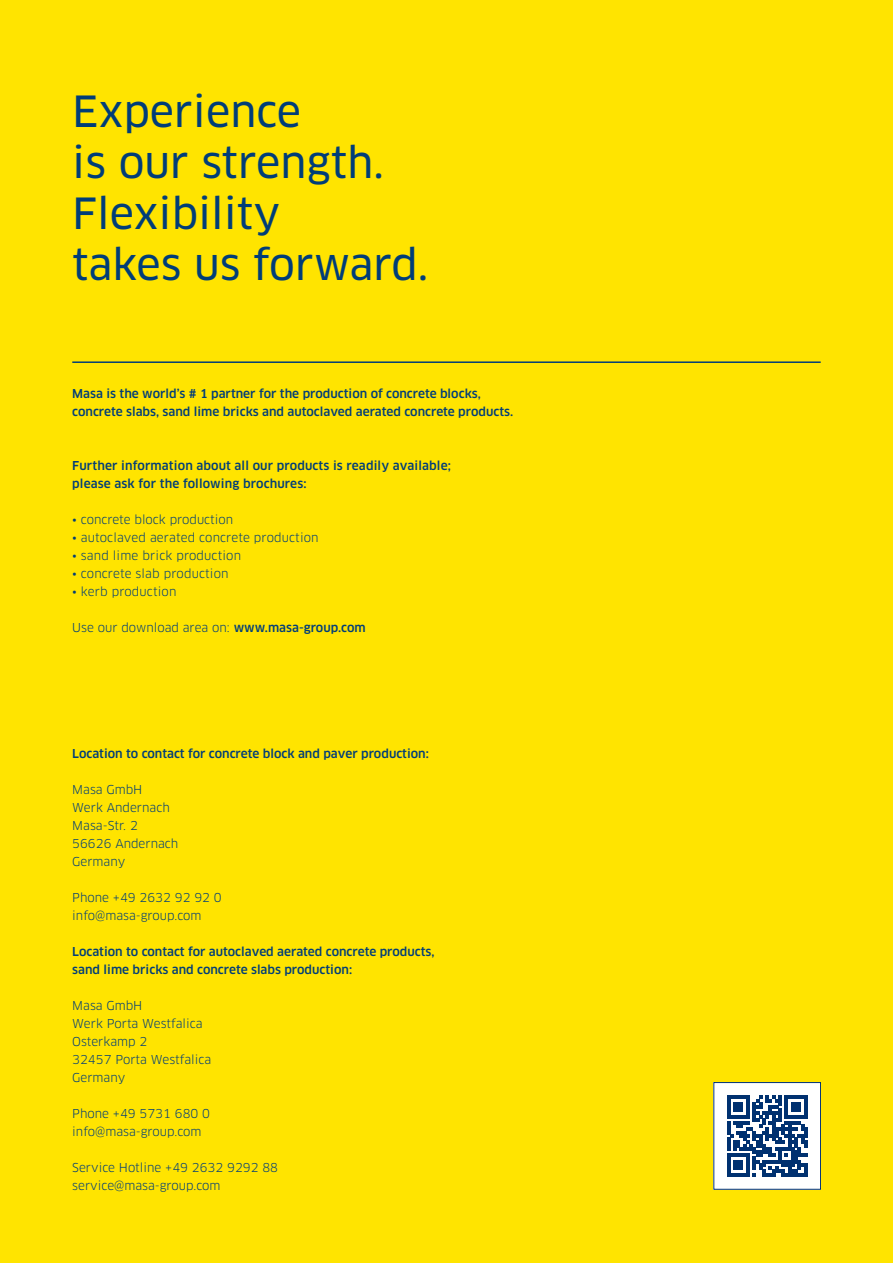
<style>
.page{position:relative;width:893px;height:1263px;background:#ffe400}
.page>*{position:absolute;margin:0;border:0;box-sizing:border-box;transform-origin:0 0}
.t1{font:42px/51px "Clan Pro News";color:#003d78}
.t2{font:12px/18px "Clan Pro";color:#003d78}
.t3{font:500 12px/18px "Clan Pro";color:#003d78}
.s1{font-weight:500}
</style>
<div class="page">
<hr style="left:72px;top:361px;width:749px;height:2px;background:#003d78">
<div style="left:714px;top:1082px;width:107px;height:107px;background:#fff"></div>
<svg style="left:727px;top:1096px;width:80px;height:80px"></svg>
<div style="left:714px;top:1082px;width:107px;height:107px;border:1px solid #003170"></div>
<h1 class="t1" style="left:72px;top:86px;width:358px">Experience<br>is our strength.<br>Flexibility<br>takes us forward.</h1>
<p class="t3" style="left:72px;top:384px;width:442px">Masa is the world’s # 1 partner for the production of concrete blocks, concrete slabs, sand lime bricks and autoclaved aerated concrete products.</p>
<p class="t3" style="left:72px;top:456px;width:380px">Further information about all our products is readily available; please ask for the following brochures:</p>
<p class="t2" style="left:72px;top:510px;width:162px">• concrete block production</p>
<p class="t2" style="left:72px;top:528px;width:248px">• autoclaved aerated concrete production</p>
<p class="t2" style="left:72px;top:546px;width:170px">• sand lime brick production</p>
<p class="t2" style="left:72px;top:564px;width:158px">• concrete slab production</p>
<p class="t2" style="left:72px;top:582px;width:106px">• kerb production</p>
<p class="t2" style="left:72px;top:618px;width:295px">Use our download area on: <span class="s1">www.masa-group.com</span></p>
<p class="t3" style="left:72px;top:744px;width:358px">Location to contact for concrete block and paver production:</p>
<p class="t2" style="left:72px;top:780px;width:108px">Masa GmbH<br>Werk Andernach<br>Masa-Str. 2<br>56626 Andernach<br>Germany</p>
<p class="t2" style="left:72px;top:888px;width:151px">Phone +49 2632 92 92 0 info@masa-group.com</p>
<p class="t3" style="left:72px;top:942px;width:364px">Location to contact for autoclaved aerated concrete products, sand lime bricks and concrete slabs production:</p>
<p class="t2" style="left:72px;top:996px;width:140px">Masa GmbH<br>Werk Porta Westfalica<br>Osterkamp 2<br>32457 Porta Westfalica<br>Germany</p>
<p class="t2" style="left:72px;top:1104px;width:139px">Phone +49 5731 680 0 info@masa-group.com</p>
<p class="t2" style="left:72px;top:1158px;width:207px">Service Hotline +49 2632 9292 88 service@masa-group.com</p>
</div>
